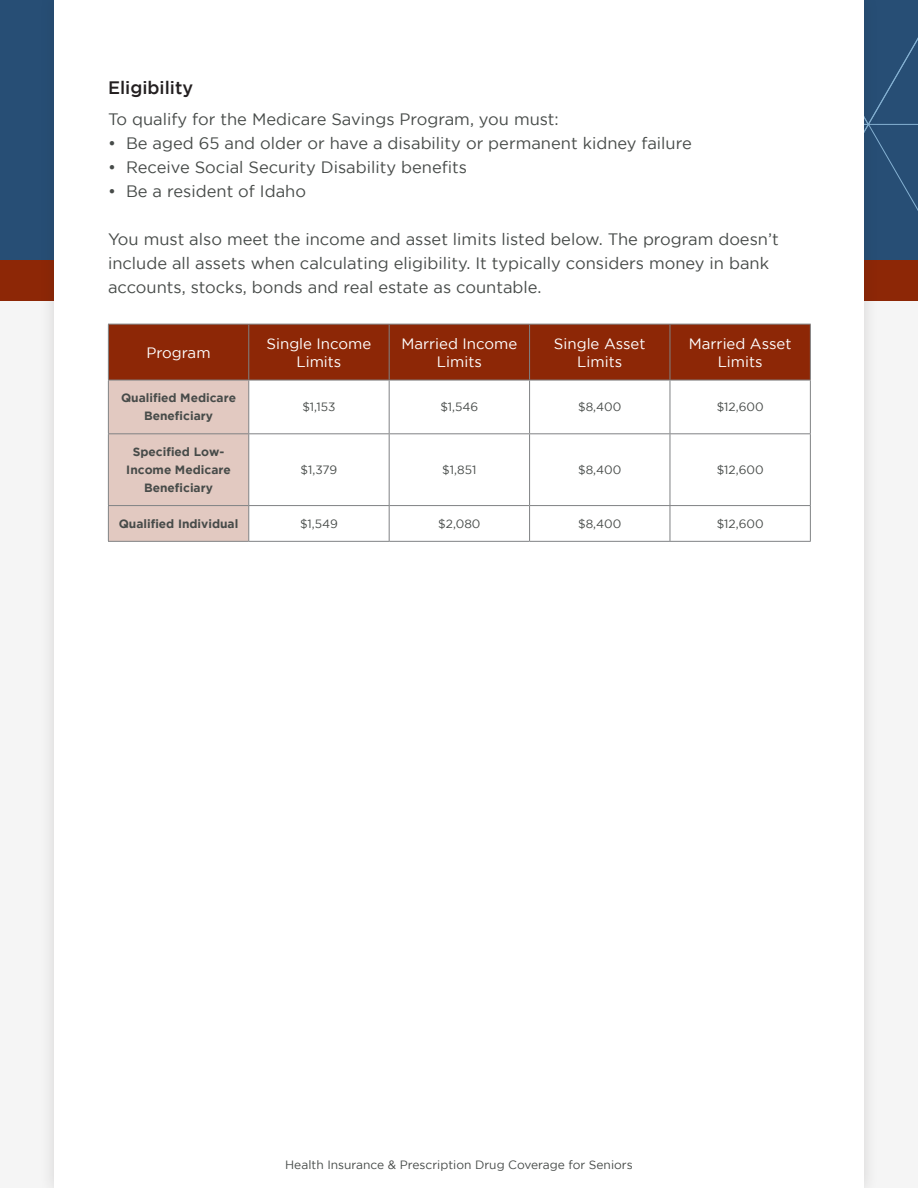
<style>
.page{position:relative;width:918px;height:1188px;background:#f5f5f5}
.page>*{position:absolute;margin:0;border:0;box-sizing:border-box;transform-origin:0 0}
.t1{font:500 18px "Gotham";color:#231f20}
.t2{font:16.5px/24px "Gotham";color:#474b49}
.t3{font:15px/18px "Gotham";color:#fff;text-align:center}
.t4{font:12px "Gotham";color:#474b49}
.t5{font:700 12px/18px "Gotham";color:#474b49;text-align:center}
</style>
<div class="page">
<div style="left:0;top:0;width:918px;height:280px;background:#274e75"></div>
<div style="left:0;top:260px;width:918px;height:41px;background:#8d2706"></div>
<div style="left:39px;top:0;width:841px;height:1188px;background:#231f20;opacity:.15"></div>
<div style="left:54px;top:0;width:810px;height:1188px;background:#fff"></div>
<svg style="left:109px;top:325px;width:701px;height:216px"></svg>
<hr style="left:248px;top:324px;width:1px;height:56px;background:#808284">
<hr style="left:389px;top:324px;width:1px;height:56px;background:#808284">
<hr style="left:529px;top:324px;width:1px;height:56px;background:#808284">
<hr style="left:670px;top:324px;width:1px;height:56px;background:#808284">
<hr style="left:389px;top:380px;width:1px;height:53px;background:#808284">
<hr style="left:529px;top:380px;width:1px;height:53px;background:#808284">
<hr style="left:670px;top:380px;width:1px;height:53px;background:#808284">
<hr style="left:108px;top:433px;width:141px;height:1px;background:#808284">
<hr style="left:249px;top:433px;width:140px;height:1px;background:#808284">
<hr style="left:389px;top:433px;width:141px;height:1px;background:#808284">
<hr style="left:389px;top:434px;width:1px;height:71px;background:#808284">
<hr style="left:530px;top:433px;width:140px;height:1px;background:#808284">
<hr style="left:529px;top:434px;width:1px;height:71px;background:#808284">
<hr style="left:670px;top:433px;width:141px;height:1px;background:#808284">
<hr style="left:670px;top:434px;width:1px;height:71px;background:#808284">
<hr style="left:108px;top:505px;width:141px;height:1px;background:#808284">
<hr style="left:249px;top:505px;width:140px;height:1px;background:#808284">
<hr style="left:389px;top:505px;width:141px;height:1px;background:#808284">
<hr style="left:389px;top:506px;width:1px;height:35px;background:#808284">
<hr style="left:530px;top:505px;width:140px;height:1px;background:#808284">
<hr style="left:529px;top:506px;width:1px;height:35px;background:#808284">
<hr style="left:670px;top:505px;width:141px;height:1px;background:#808284">
<hr style="left:670px;top:506px;width:1px;height:35px;background:#808284">
<hr style="left:810px;top:380px;width:1px;height:53px;background:#808284">
<hr style="left:810px;top:434px;width:1px;height:71px;background:#808284">
<hr style="left:810px;top:506px;width:1px;height:35px;background:#808284">
<hr style="left:249px;top:541px;width:140px;height:1px;background:#808284">
<hr style="left:389px;top:541px;width:141px;height:1px;background:#808284">
<hr style="left:530px;top:541px;width:140px;height:1px;background:#808284">
<hr style="left:670px;top:541px;width:141px;height:1px;background:#808284">
<hr style="left:108px;top:324px;width:141px;height:1px;background:#808284">
<hr style="left:108px;top:324px;width:1px;height:56px;background:#808284">
<hr style="left:249px;top:324px;width:140px;height:1px;background:#808284">
<hr style="left:389px;top:324px;width:141px;height:1px;background:#808284">
<hr style="left:530px;top:324px;width:140px;height:1px;background:#808284">
<hr style="left:670px;top:324px;width:141px;height:1px;background:#808284">
<hr style="left:810px;top:324px;width:1px;height:56px;background:#808284">
<hr style="left:249px;top:380px;width:140px;height:1px;background:#808284">
<hr style="left:389px;top:380px;width:141px;height:1px;background:#808284">
<hr style="left:530px;top:380px;width:140px;height:1px;background:#808284">
<hr style="left:670px;top:380px;width:141px;height:1px;background:#808284">
<hr style="left:108px;top:380px;width:141px;height:1px;background:#808284">
<hr style="left:108px;top:380px;width:1px;height:53px;background:#808284">
<hr style="left:248px;top:380px;width:1px;height:53px;background:#808284">
<hr style="left:108px;top:434px;width:1px;height:71px;background:#808284">
<hr style="left:248px;top:434px;width:1px;height:71px;background:#808284">
<hr style="left:108px;top:506px;width:1px;height:35px;background:#808284">
<hr style="left:248px;top:506px;width:1px;height:35px;background:#808284">
<hr style="left:108px;top:541px;width:141px;height:1px;background:#808284">
<p class="t1" style="left:108px;top:78px;width:87px">Eligibility</p>
<p class="t2" style="left:108px;top:107px;width:452px">To qualify for the Medicare Savings Program, you must:</p>
<p class="t2" style="left:108px;top:131px;width:585px">• Be aged 65 and older or have a disability or permanent kidney failure</p>
<p class="t2" style="left:108px;top:155px;width:361px">• Receive Social Security Disability benefits</p>
<p class="t2" style="left:108px;top:179px;width:200px">• Be a resident of Idaho</p>
<p class="t2" style="left:108px;top:227px;width:672px">You must also meet the income and asset limits listed below. The program doesn’t include all assets when calculating eligibility. It typically considers money in bank accounts, stocks, bonds and real estate as countable.</p>
<p class="t3" style="left:147px;top:343px;width:66px">Program</p>
<p class="t3" style="left:267px;top:334px;width:106px">Single Income<br>Limits</p>
<p class="t3" style="left:401px;top:334px;width:117px">Married Income<br>Limits</p>
<p class="t3" style="left:554px;top:334px;width:93px">Single Asset<br>Limits</p>
<p class="t3" style="left:689px;top:334px;width:104px">Married Asset<br>Limits</p>
<p class="t5" style="left:121px;top:389px;width:117px">Qualified Medicare<br>Beneficiary</p>
<p class="t4" style="left:302px;top:400px;width:35px">$1,153</p>
<p class="t4" style="left:440px;top:400px;width:40px">$1,546</p>
<p class="t4" style="left:578px;top:400px;width:45px">$8,400</p>
<p class="t4" style="left:717px;top:400px;width:48px">$12,600</p>
<p class="t5" style="left:126px;top:443px;width:106px">Specified Low-<br>Income Medicare<br>Beneficiary</p>
<p class="t4" style="left:301px;top:463px;width:38px">$1,379</p>
<p class="t4" style="left:442px;top:463px;width:36px">$1,851</p>
<p class="t4" style="left:578px;top:463px;width:45px">$8,400</p>
<p class="t4" style="left:717px;top:463px;width:48px">$12,600</p>
<p class="t5" style="left:119px;top:514px;width:121px">Qualified Individual</p>
<p class="t4" style="left:300px;top:517px;width:39px">$1,549</p>
<p class="t4" style="left:438px;top:517px;width:44px">$2,080</p>
<p class="t4" style="left:578px;top:517px;width:45px">$8,400</p>
<p class="t4" style="left:717px;top:517px;width:48px">$12,600</p>
<p class="t4" style="left:285px;top:1158px;width:349px">Health Insurance &amp; Prescription Drug Coverage for Seniors</p>
</div>
